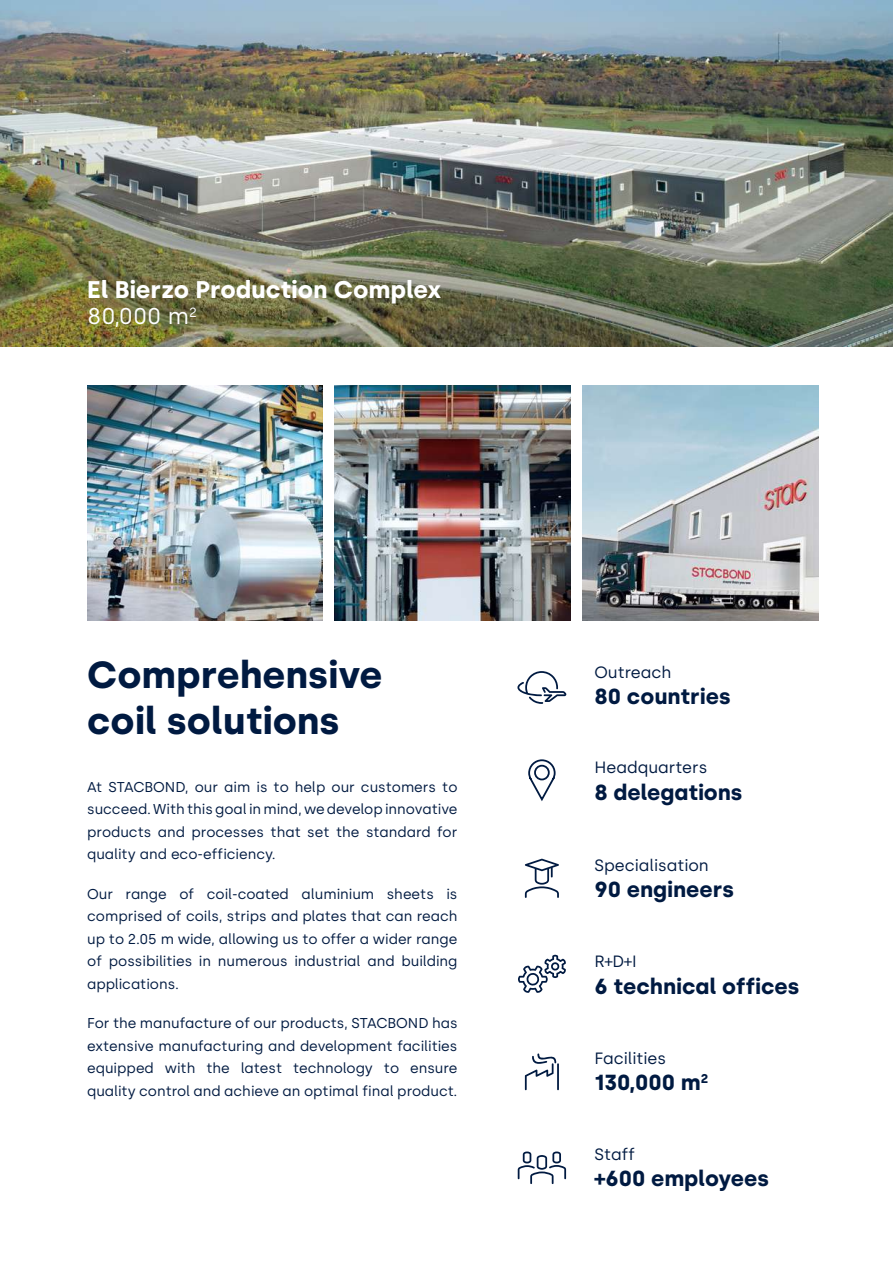
<style>
.page{position:relative;width:893px;height:1263px;background:#fff}
.page>*{position:absolute;margin:0;border:0;box-sizing:border-box;transform-origin:0 0}
.t1{font:700 37.8px/46.8px "Silka";color:#001a41}
.t2{font:700 24.15px "Silka";color:#fff}
.t3{font:22.8px "Silka";color:#fff}
.t4{font:700 21.75px "Silka";color:#001a41}
.t5{font:16.35px "Silka";color:#001a41}
.t6{font:14.25px/22.5px "Silka";color:#001a41;text-align:justify}
</style>
<div class="page">
<img style="left:0;top:0;width:893px;height:347px">
<svg style="left:517px;top:671px;width:49px;height:33px"></svg>
<svg style="left:518px;top:955px;width:48px;height:38px"></svg>
<svg style="left:525px;top:859px;width:34px;height:39px"></svg>
<svg style="left:528px;top:759px;width:28px;height:42px"></svg>
<svg style="left:525px;top:1053px;width:34px;height:37px"></svg>
<svg style="left:518px;top:1151px;width:48px;height:33px"></svg>
<img style="left:87px;top:385px;width:236px;height:236px">
<img style="left:335px;top:385px;width:236px;height:236px">
<img style="left:583px;top:385px;width:236px;height:236px">
<h2 class="t2" style="left:87px;top:275px;width:356px">El Bierzo Production Complex</h2>
<h3 class="t3" style="left:87px;top:303px;width:111px">80,000 m<sup>2</sup></h3>
<h1 class="t1" style="left:87px;top:651px;width:297px">Comprehensive coil solutions</h1>
<p class="t6" style="left:87px;top:775px;width:372px">At STACBOND, our aim is to help our customers to succeed. With this goal in mind, we develop innovative products and processes that set the standard for quality and eco-efficiency.</p>
<p class="t6" style="left:87px;top:882px;width:372px">Our range of coil-coated aluminium sheets is comprised of coils, strips and plates that can reach up to 2.05 m wide, allowing us to offer a wider range of possibilities in numerous industrial and building applications.</p>
<p class="t6" style="left:87px;top:1012px;width:372px">For the manufacture of our products, STACBOND has extensive manufacturing and development facilities equipped with the latest technology to ensure quality control and achieve an optimal final product.</p>
<p class="t5" style="left:594px;top:663px;width:79px">Outreach</p>
<h3 class="t4" style="left:594px;top:684px;width:138px">80 countries</h3>
<p class="t5" style="left:594px;top:758px;width:114px">Headquarters</p>
<h3 class="t4" style="left:594px;top:779px;width:150px">8 delegations</h3>
<p class="t5" style="left:594px;top:855px;width:116px">Specialisation</p>
<h3 class="t4" style="left:594px;top:876px;width:141px">90 engineers</h3>
<p class="t5" style="left:594px;top:952px;width:44px">R+D+I</p>
<h3 class="t4" style="left:594px;top:973px;width:206px">6 technical offices</h3>
<p class="t5" style="left:594px;top:1048px;width:73px">Facilities</p>
<h3 class="t4" style="left:594px;top:1069px;width:115px">130,000 m<sup>2</sup></h3>
<p class="t5" style="left:594px;top:1145px;width:42px">Staff</p>
<h3 class="t4" style="left:594px;top:1166px;width:176px">+600 employees</h3>
</div>
